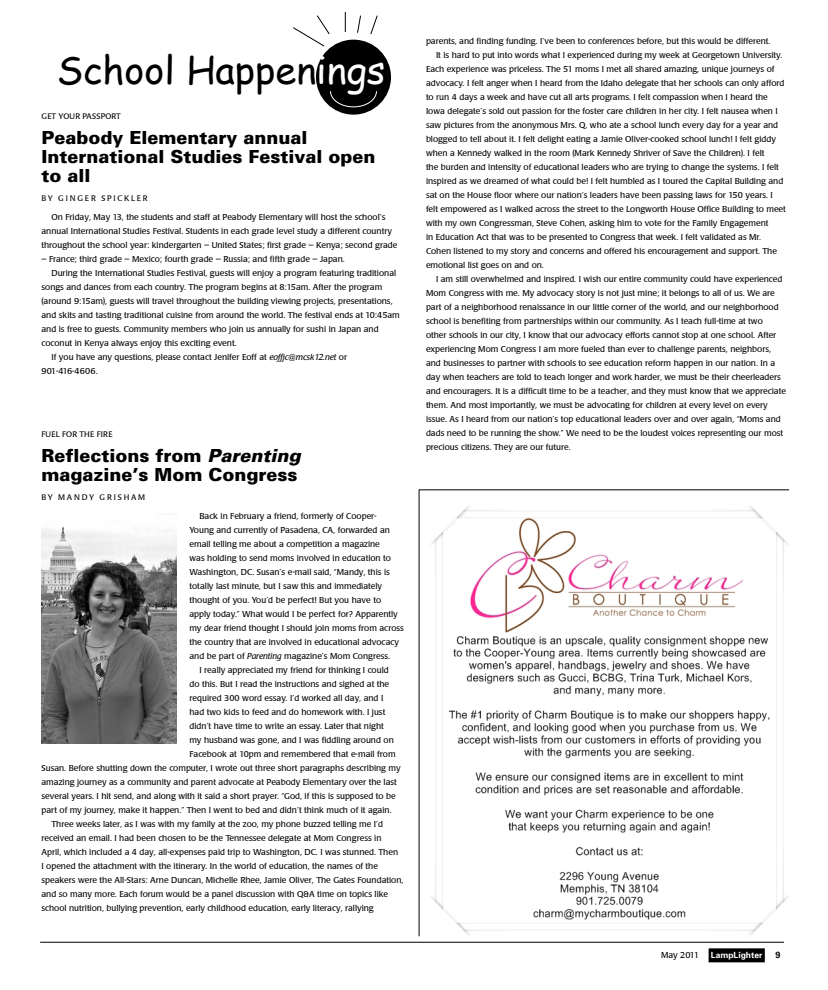
<style>
.page{position:relative;width:828px;height:990px;background:#fff}
.page>*{position:absolute;margin:0;border:0;box-sizing:border-box;transform-origin:0 0}
.t1{font:38px "Comic Sans MS";color:#000}
.t2{font:900 18px/19px "Univers";color:#000}
.t3{font:700 9px "Univers";color:#000}
.t4{font:8.5px/14px "Poppl Laudatio";color:#000}
.t5{font:8.5px "Poppl Laudatio";letter-spacing:.02em;color:#000}
.t6{font:700 8.5px "Univers";color:#fff}
.t7{font:8px "Poppl Laudatio";letter-spacing:.03em;color:#000}
.s1{color:#fff}
.s2{font-style:italic}
</style>
<div class="page">
<hr style="left:40px;top:942px;width:744px;height:1px;background:#000">
<div style="left:709px;top:948px;width:56px;height:14px;background:#000"></div>
<div style="left:316px;top:40px;width:75px;height:75px;background:#000;border-radius:50%"></div>
<svg style="left:345px;top:12px;width:1px;height:20px"></svg>
<svg style="left:357px;top:15px;width:4px;height:18px"></svg>
<svg style="left:370px;top:15px;width:8px;height:20px"></svg>
<svg style="left:293px;top:15px;width:37px;height:32px"></svg>
<svg style="left:330px;top:91px;width:47px;height:17px"></svg>
<img style="left:42px;top:526px;width:134px;height:217px">
<img style="left:431px;top:506px;width:357px;height:429px">
<hr style="left:419px;top:490px;width:370px;height:1px;background:#000">
<hr style="left:419px;top:490px;width:1px;height:446px;background:#000">
<h1 class="t1" style="left:57px;top:42px;width:330px">School Happen<span class="s1">ings</span></h1>
<p class="t7" style="left:42px;top:112px;width:81px">GET YOUR PASSPORT</p>
<h2 class="t2" style="left:42px;top:128px;width:335px">Peabody Elementary annual<br>International Studies Festival open to all</h2>
<p class="t7" style="left:42px;top:194px;width:32px">By Ginger</p>
<p class="t7" style="left:101px;top:194px;width:13px">Spickler</p>
<p class="t4" style="left:42px;top:211px;width:357px;text-indent:10px">On Friday, May 13, the students and staff at Peabody Elementary will host the school’s annual International Studies Festival. Students in each grade level study a different country throughout the school year: kindergarten – United States; first grade – Kenya; second grade</p>
<p class="t4" style="left:42px;top:253px;width:305px">– France; third grade – Mexico; fourth grade – Russia; and fifth grade – Japan.</p>
<p class="t4" style="left:52px;top:267px;width:346px">During the International Studies Festival, guests will enjoy a program featuring traditional</p>
<p class="t4" style="left:42px;top:281px;width:342px">songs and dances from each country. The program begins at 8:15am. After the program</p>
<p class="t4" style="left:42px;top:295px;width:353px">(around 9:15am), guests will travel throughout the building viewing projects, presentations,</p>
<p class="t4" style="left:42px;top:309px;width:360px">and skits and tasting traditional cuisine from around the world. The festival ends at 10:45am</p>
<p class="t4" style="left:42px;top:323px;width:339px">and is free to guests. Community members who join us annually for sushi in Japan and</p>
<p class="t4" style="left:42px;top:337px;width:197px">coconut in Kenya always enjoy this exciting event.</p>
<p class="t4" style="left:52px;top:351px;width:297px">If you have any questions, please contact Jenifer Eoff at <span class="s2">eoffjc@mcsk12.net</span> or</p>
<p class="t5" style="left:42px;top:367px;width:58px">901-416-4606.</p>
<p class="t7" style="left:42px;top:430px;width:73px">FUEL FOR THE FIRE</p>
<h2 class="t2" style="left:42px;top:446px;width:261px">Reflections from <span class="s2">Parenting </span>magazine’s Mom Congress</h2>
<p class="t7" style="left:42px;top:493px;width:34px">By Mandy</p>
<p class="t7" style="left:100px;top:493px;width:15px">Grisham</p>
<p class="t4" style="left:200px;top:509px;width:179px">Back in February a friend, formerly of Cooper-</p>
<p class="t4" style="left:190px;top:523px;width:202px">Young and currently of Pasadena, CA, forwarded an</p>
<p class="t4" style="left:190px;top:537px;width:192px">email telling me about a competition a magazine</p>
<p class="t4" style="left:190px;top:551px;width:203px">was holding to send moms involved in education to</p>
<p class="t4" style="left:190px;top:565px;width:202px">Washington, DC. Susan’s e-mail said, “Mandy, this is</p>
<p class="t4" style="left:190px;top:579px;width:194px">totally last minute, but I saw this and immediately</p>
<p class="t4" style="left:190px;top:593px;width:193px">thought of you. You’d be perfect! But you have to</p>
<p class="t4" style="left:190px;top:607px;width:210px">apply today.” What would I be perfect for? Apparently</p>
<p class="t4" style="left:190px;top:621px;width:216px">my dear friend thought I should join moms from across</p>
<p class="t4" style="left:190px;top:635px;width:211px">the country that are involved in educational advocacy</p>
<p class="t4" style="left:190px;top:649px;width:202px">and be part of <span class="s2">Parenting</span> magazine’s Mom Congress.</p>
<p class="t4" style="left:200px;top:663px;width:191px">I really appreciated my friend for thinking I could</p>
<p class="t4" style="left:190px;top:677px;width:201px">do this. But I read the instructions and sighed at the</p>
<p class="t4" style="left:190px;top:691px;width:195px">required 300 word essay. I’d worked all day, and I</p>
<p class="t4" style="left:190px;top:705px;width:197px">had two kids to feed and do homework with. I just</p>
<p class="t4" style="left:190px;top:719px;width:196px">didn’t have time to write an essay. Later that night</p>
<p class="t4" style="left:190px;top:733px;width:206px">my husband was gone, and I was fiddling around on</p>
<p class="t4" style="left:190px;top:747px;width:208px">Facebook at 10pm and remembered that e-mail from</p>
<p class="t4" style="left:42px;top:761px;width:361px">Susan. Before shutting down the computer, I wrote out three short paragraphs describing my</p>
<p class="t4" style="left:42px;top:775px;width:357px">amazing journey as a community and parent advocate at Peabody Elementary over the last</p>
<p class="t4" style="left:42px;top:789px;width:356px">several years. I hit send, and along with it said a short prayer. “God, if this is supposed to be</p>
<p class="t4" style="left:42px;top:803px;width:352px">part of my journey, make it happen.” Then I went to bed and didn’t think much of it again.</p>
<p class="t4" style="left:52px;top:817px;width:333px">Three weeks later, as I was with my family at the zoo, my phone buzzed telling me I’d</p>
<p class="t4" style="left:42px;top:831px;width:342px">received an email. I had been chosen to be the Tennessee delegate at Mom Congress in</p>
<p class="t4" style="left:42px;top:845px;width:358px">April, which included a 4 day, all-expenses paid trip to Washington, DC. I was stunned. Then</p>
<p class="t4" style="left:42px;top:859px;width:338px">I opened the attachment with the itinerary. In the world of education, the names of the</p>
<p class="t4" style="left:42px;top:873px;width:363px">speakers were the All-Stars: Arne Duncan, Michelle Rhee, Jamie Oliver, The Gates Foundation,</p>
<p class="t4" style="left:42px;top:887px;width:348px">and so many more. Each forum would be a panel discussion with Q&amp;A time on topics like</p>
<p class="t4" style="left:42px;top:901px;width:334px">school nutrition, bullying prevention, early childhood education, early literacy, rallying</p>
<p class="t4" style="left:426px;top:34px;width:346px">parents, and finding funding. I’ve been to conferences before, but this would be different.</p>
<p class="t4" style="left:436px;top:48px;width:348px">It is hard to put into words what I experienced during my week at Georgetown University.</p>
<p class="t4" style="left:426px;top:62px;width:350px">Each experience was priceless. The 51 moms I met all shared amazing, unique journeys of</p>
<p class="t4" style="left:426px;top:76px;width:360px">advocacy. I felt anger when I heard from the Idaho delegate that her schools can only afford</p>
<p class="t4" style="left:426px;top:90px;width:343px">to run 4 days a week and have cut all arts programs. I felt compassion when I heard the</p>
<p class="t4" style="left:426px;top:104px;width:353px">Iowa delegate’s sold out passion for the foster care children in her city. I felt nausea when I</p>
<p class="t4" style="left:426px;top:118px;width:354px">saw pictures from the anonymous Mrs. Q, who ate a school lunch every day for a year and</p>
<p class="t4" style="left:426px;top:132px;width:351px">blogged to tell about it. I felt delight eating a Jamie Oliver-cooked school lunch! I felt giddy</p>
<p class="t4" style="left:426px;top:146px;width:340px">when a Kennedy walked in the room (Mark Kennedy Shriver of Save the Children). I felt</p>
<p class="t4" style="left:426px;top:160px;width:354px">the burden and intensity of educational leaders who are trying to change the systems. I felt</p>
<p class="t4" style="left:426px;top:174px;width:359px">inspired as we dreamed of what could be! I felt humbled as I toured the Capital Building and</p>
<p class="t4" style="left:426px;top:188px;width:348px">sat on the House floor where our nation’s leaders have been passing laws for 150 years. I</p>
<p class="t4" style="left:426px;top:202px;width:361px">felt empowered as I walked across the street to the Longworth House Office Building to meet</p>
<p class="t4" style="left:426px;top:216px;width:344px">with my own Congressman, Steve Cohen, asking him to vote for the Family Engagement</p>
<p class="t4" style="left:426px;top:230px;width:337px">in Education Act that was to be presented to Congress that week. I felt validated as Mr.</p>
<p class="t4" style="left:426px;top:244px;width:352px">Cohen listened to my story and concerns and offered his encouragement and support. The</p>
<p class="t4" style="left:426px;top:258px;width:119px">emotional list goes on and on.</p>
<p class="t4" style="left:436px;top:272px;width:348px">I am still overwhelmed and inspired. I wish our entire community could have experienced</p>
<p class="t4" style="left:426px;top:286px;width:350px">Mom Congress with me. My advocacy story is not just mine; it belongs to all of us. We are</p>
<p class="t4" style="left:426px;top:300px;width:354px">part of a neighborhood renaissance in our little corner of the world, and our neighborhood</p>
<p class="t4" style="left:426px;top:314px;width:338px">school is benefiting from partnerships within our community. As I teach full-time at two</p>
<p class="t4" style="left:426px;top:328px;width:352px">other schools in our city, I know that our advocacy efforts cannot stop at one school. After</p>
<p class="t4" style="left:426px;top:342px;width:347px">experiencing Mom Congress I am more fueled than ever to challenge parents, neighbors,</p>
<p class="t4" style="left:426px;top:356px;width:351px">and businesses to partner with schools to see education reform happen in our nation. In a</p>
<p class="t4" style="left:426px;top:370px;width:356px">day when teachers are told to teach longer and work harder, we must be their cheerleaders</p>
<p class="t4" style="left:426px;top:384px;width:362px">and encouragers. It is a difficult time to be a teacher, and they must know that we appreciate</p>
<p class="t4" style="left:426px;top:398px;width:343px">them. And most importantly, we must be advocating for children at every level on every</p>
<p class="t4" style="left:426px;top:412px;width:356px">issue. As I heard from our nation’s top educational leaders over and over again, “Moms and</p>
<p class="t4" style="left:426px;top:426px;width:359px">dads need to be running the show.” We need to be the loudest voices representing our most</p>
<p class="t4" style="left:426px;top:440px;width:146px">precious citizens. They are our future.</p>
<p class="t4" style="left:661px;top:949px;width:40px">May 2011</p>
<p class="t6" style="left:711px;top:950px;width:53px">LampLighter</p>
<p class="t3" style="left:775px;top:949px;width:7px">9</p>
</div>
